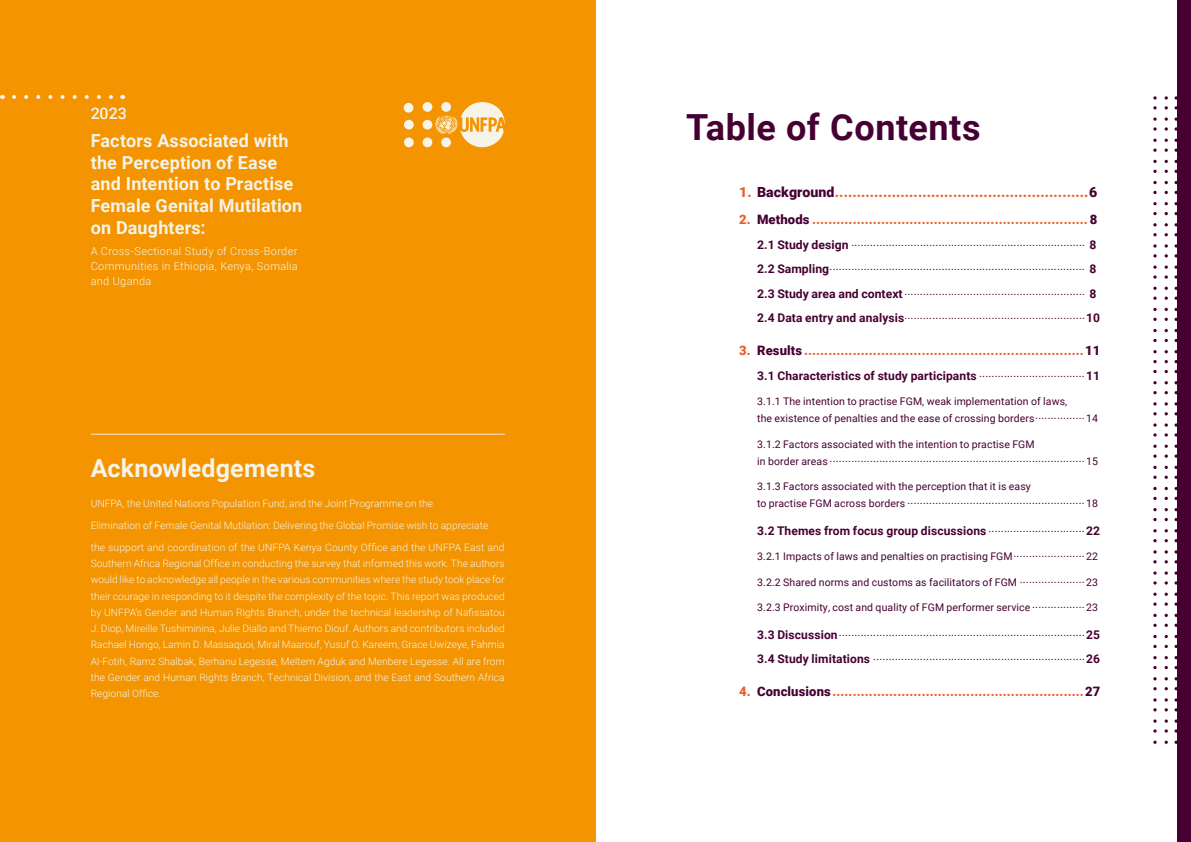
<style>
.page{position:relative;width:1191px;height:842px;background:#fff}
.page>*{position:absolute;margin:0;border:0;box-sizing:border-box;transform-origin:0 0}
.t1{font:700 36px "Roboto";letter-spacing:.015em;color:#460032}
.t2{font:700 25px "Roboto";letter-spacing:.005em;color:#f6f4e9}
.t3{font:700 18px/22px "Roboto";letter-spacing:.01em;color:#f6f4e9}
.t4{font:500 16px "Roboto";color:#f6f4e9}
.t5{font:900 14px "Roboto";letter-spacing:.005em;color:#e95e27}
.t6{font:900 13px "Roboto";letter-spacing:.01em;color:#e95e27}
.t7{font:700 12px "Roboto";letter-spacing:.01em;color:#460032}
.t8{font:11px "Roboto";color:#460032}
.t9{font:300 11px/15px "Roboto";letter-spacing:.025em;color:#f6f4e9;text-align:justify}
.t10{font:10.5px/17px "Roboto";letter-spacing:.01em;color:#460032}
.t11{font:300 10.2px/16.2px "Roboto";letter-spacing:.005em;color:#f6f4e9}
.s1{color:#460032}
.s2{font-weight:700;font-size:12px}
</style>
<div class="page">
<div style="left:0;top:0;width:595px;height:842px;background:#f39400"></div>
<svg style="left:14px;top:95px;width:99px;height:4px"></svg>
<div style="left:422px;top:120px;width:10px;height:10px;background:#f6f4e9;border-radius:5px"></div>
<div style="left:422px;top:137px;width:10px;height:10px;background:#f6f4e9;border-radius:50%"></div>
<div style="left:422px;top:102px;width:10px;height:10px;background:#f6f4e9;border-radius:50%"></div>
<div style="left:404px;top:120px;width:10px;height:10px;background:#f6f4e9;border-radius:5px"></div>
<div style="left:404px;top:137px;width:10px;height:10px;background:#f6f4e9;border-radius:5px"></div>
<div style="left:404px;top:103px;width:9px;height:10px;background:#f6f4e9;border-radius:5px"></div>
<svg style="left:435px;top:102px;width:70px;height:45px"></svg>
<hr style="left:91px;top:434px;width:414px;height:1px;background:#efeddb">
<div style="left:1176px;top:0;width:15px;height:842px;background:#460032"></div>
<svg style="left:1153px;top:87px;width:24px;height:663px"></svg>
<h3 class="t4" style="left:91px;top:102px;width:38px">2023</h3>
<h3 class="t3" style="left:91px;top:128px;width:213px">Factors Associated with the Perception of Ease and Intention to Practise<br>Female Genital Mutilation on Daughters:</h3>
<p class="t9" style="left:91px;top:243px;width:208px">A Cross-Sectional Study of Cross-Border Communities in Ethiopia, Kenya, Somalia and Uganda</p>
<h2 class="t2" style="left:91px;top:451px;width:226px">Acknowledgements</h2>
<p class="t11" style="left:91px;top:492px;width:415px;line-height:21.9px">UNFPA, the United Nations Population Fund, and the Joint Programme on the<br>Elimination of Female Genital Mutilation: Delivering the Global Promise wish to appreciate the support and coordination of the UNFPA Kenya County Office and the UNFPA East and</p>
<p class="t11" style="left:91px;top:555px;width:415px;text-align:justify">Southern Africa Regional Office in conducting the survey that informed this work. The authors would like to acknowledge all people in the various communities where the study took place for their courage in responding to it despite the complexity of the topic. This report was produced by UNFPA’s Gender and Human Rights Branch, under the technical leadership of Nafissatou J. Diop, Mireille Tushiminina, Julie Diallo and Thierno Diouf. Authors and contributors included Rachael Hongo, Lamin D. Massaquoi, Miral Maarouf, Yusuf O. Kareem, Grace Uwizeye, Fahmia Al-Fotih, Ramz Shalbak, Berhanu Legesse, Meltem Agduk and Menbere Legesse. All are from the Gender and Human Rights Branch, Technical Division, and the East and Southern Africa Regional Office.</p>
<h1 class="t1" style="left:686px;top:102px;width:296px">Table of Contents</h1>
<h3 class="t5" style="left:739px;top:182px;width:360px">1. <span class="s1">Background</span>..........................................................<span class="s1">6</span></h3>
<p class="t6" style="left:739px;top:210px;width:360px">2. <span class="s1">Methods</span> .................................................................... <span class="s1">8</span></p>
<p class="t8" style="left:757px;top:234px;width:341px"><span class="s2">2.1 Study design</span> ........................................................................... <span class="s2">8</span></p>
<p class="t8" style="left:757px;top:259px;width:341px"><span class="s2">2.2 Sampling</span>.................................................................................. <span class="s2">8</span></p>
<p class="t8" style="left:757px;top:283px;width:341px"><span class="s2">2.3 Study area and context</span>.......................................................... <span class="s2">8</span></p>
<p class="t8" style="left:757px;top:308px;width:344px"><span class="s2">2.4 Data entry and analysis</span>..........................................................<span class="s2">10</span></p>
<p class="t6" style="left:739px;top:342px;width:362px">3. <span class="s1">Results</span> .....................................................................<span class="s1">11</span></p>
<p class="t7" style="left:757px;top:367px;width:344px">3.1 Characteristics of study participants <sup>..................................</sup>11</p>
<p class="t10" style="left:757px;top:393px;width:342px">3.1.1 The intention to practise FGM, weak implementation of laws,<br>the existence of penalties and the ease of crossing borders<sup>................</sup>14</p>
<p class="t10" style="left:757px;top:435px;width:279px">3.1.2 Factors associated with the intention to practise FGM</p>
<p class="t8" style="left:757px;top:450px;width:342px"><sub>in</sub> <sub>border</sub> <sub>areas</sub> ..................................................................................<sub>15</sub></p>
<p class="t10" style="left:757px;top:478px;width:275px">3.1.3 Factors associated with the perception that it is easy</p>
<p class="t8" style="left:757px;top:493px;width:342px"><sub>to</sub> <sub>practise</sub> <sub>FGM</sub> <sub>across</sub> <sub>borders</sub> .........................................................<sub>18</sub></p>
<p class="t7" style="left:757px;top:522px;width:344px">3.2 Themes from focus group discussions <sup>...............................</sup>22</p>
<p class="t10" style="left:757px;top:548px;width:342px">3.2.1 Impacts of laws and penalties on practising FGM<sup>.......................</sup>22</p>
<p class="t10" style="left:757px;top:573px;width:342px">3.2.2 Shared norms and customs as facilitators of FGM <sup>.....................</sup>23</p>
<p class="t10" style="left:757px;top:599px;width:342px">3.2.3 Proximity, cost and quality of FGM performer service <sup>.................</sup>23</p>
<p class="t8" style="left:757px;top:624px;width:344px"><span class="s2">3.3 Discussion</span>...............................................................................<span class="s2">25</span></p>
<p class="t8" style="left:757px;top:648px;width:344px"><span class="s2">3.4 Study limitations</span> ....................................................................<span class="s2">26</span></p>
<p class="t6" style="left:739px;top:682px;width:362px">4. <span class="s1">Conclusions</span>..............................................................<span class="s1">27</span></p>
</div>
